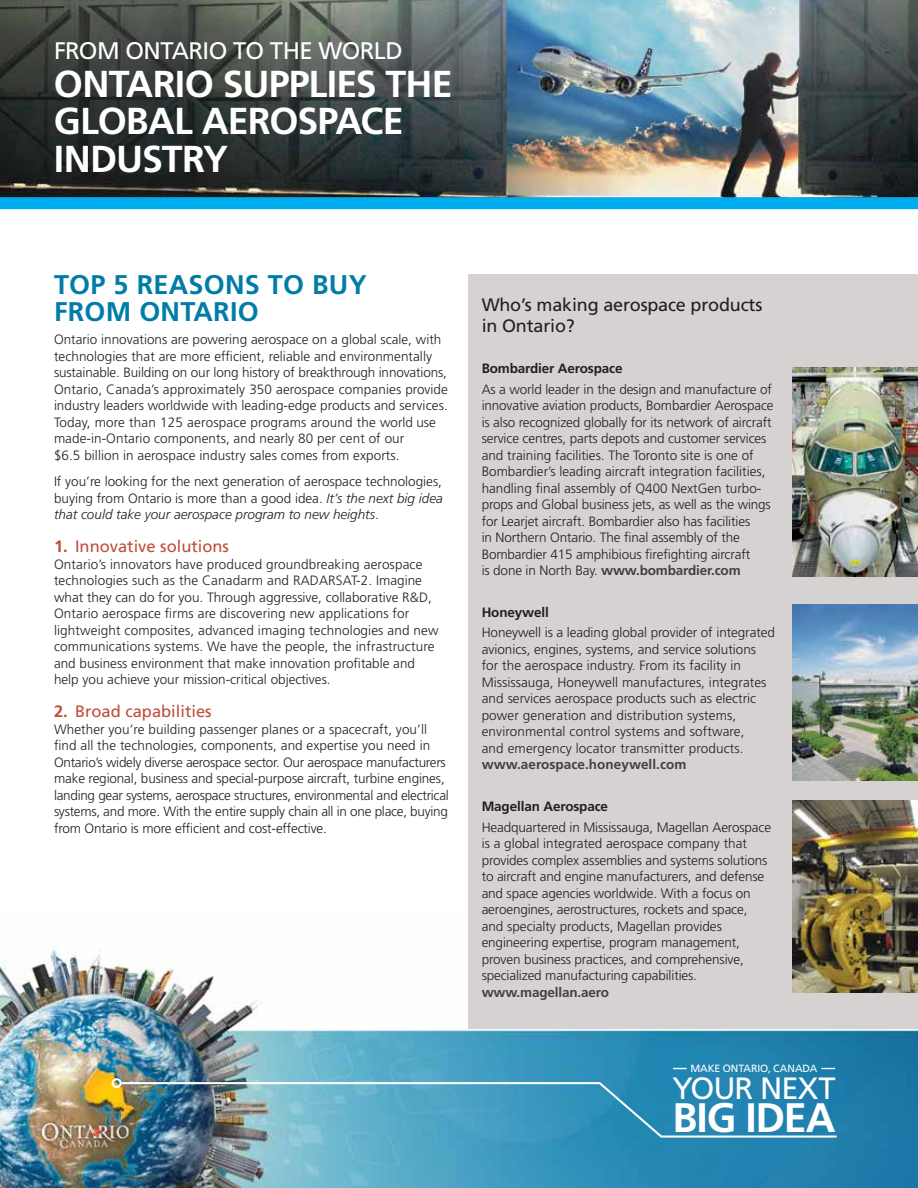
<style>
.page{position:relative;width:918px;height:1188px;background:#fff}
.page>*{position:absolute;margin:0;border:0;box-sizing:border-box;transform-origin:0 0}
.t1{font:700 41.25px "Frutiger LT Std";letter-spacing:-.025em;color:#fff}
.t2{font:700 37.5px/37.5px "Frutiger LT Std";letter-spacing:-.02em;color:#fff}
.t3{font:30.75px "Frutiger LT Std";letter-spacing:-.035em;color:#fff}
.t4{font:700 27px/27px "Frutiger LT Std";letter-spacing:.01em;color:#007da6}
.t5{font:24px "Frutiger LT Std";letter-spacing:-.025em;color:#fff}
.t6{font:18px/21px "Frutiger";letter-spacing:-.01em;color:#231f20}
.t7{font:16.5px "Frutiger LT Std";color:#be4f38}
.t8{font:300 13.5px/16.5px "Frutiger LT Std";color:#231f20}
.t9{font:700 13.5px "Frutiger";letter-spacing:-.01em;color:#231f20}
.t10{font:700 13.5px "Frutiger LT Std";letter-spacing:-.005em;color:#414042}
.t11{font:10.5px "Frutiger LT Std";letter-spacing:-.005em;color:#fff}
.s1{font-style:italic}
.s2{font-weight:700}
.s3{font-weight:700;color:#414042}
</style>
<div class="page">
<img style="left:0;top:0;width:918px;height:197px">
<img style="left:0;top:947px;width:918px;height:241px">
<div style="left:0;top:197px;width:918px;height:12px;background:#00aeef"></div>
<img style="left:119px;top:1081px;width:720px;height:58px">
<svg style="left:821px;top:1068px;width:14px;height:1px"></svg>
<svg style="left:673px;top:1068px;width:14px;height:1px"></svg>
<div style="left:112px;top:1078px;width:10px;height:10px;border:2px solid #fff;border-radius:50%"></div>
<div style="left:468px;top:274px;width:450px;height:754px;background:#d6d2d1"></div>
<img style="left:793px;top:368px;width:125px;height:209px">
<img style="left:793px;top:605px;width:125px;height:176px">
<img style="left:793px;top:801px;width:125px;height:191px">
<h3 class="t5" style="left:54px;top:37px;width:350px">FROM ONTARI O TO THE WORLD</h3>
<h2 class="t2" style="left:54px;top:65px;width:400px">Ontario supplies the global aerospace industry</h2>
<h3 class="t4" style="left:54px;top:271px;width:314px">Top 5 Reasons to Buy from Ontario</h3>
<p class="t8" style="left:54px;top:332px;width:395px">Ontario innovations are powering aerospace on a global scale, with technologies that are more efficient, reliable and environmentally sustainable. Building on our long history of breakthrough innovations, Ontario, Canada’s approximately 350 aerospace companies provide industry leaders worldwide with leading-edge products and services.<br>Today, more than 125 aerospace programs around the world use made-in-Ontario components, and nearly 80 per cent of our<br>$6.5 billion in aerospace industry sales comes from exports.</p>
<p class="t8" style="left:54px;top:473px;width:390px;text-align:justify">If you’re looking for the next generation of aerospace technologies, buying from Ontario is more than a good idea. <span class="s1">It’s the next big idea that could take your aerospace program to new heights</span>.</p>
<p class="t7" style="left:54px;top:537px;width:177px"><span class="s2">1.</span> INNOVATIVE SOLUTIONS</p>
<p class="t8" style="left:54px;top:556px;width:386px">Ontario’s innovators have produced groundbreaking aerospace technologies such as the Canadarm and RADARSAT-2. Imagine what they can do for you. Through aggressive, collaborative R&amp;D, Ontario aerospace firms are discovering new applications for lightweight composites, advanced imaging technologies and new communications systems. We have the people, the infrastructure and business environment that make innovation profitable and help you achieve your mission-critical objectives.</p>
<p class="t7" style="left:54px;top:702px;width:159px"><span class="s2">2.</span> BROAD CAPABILITIES</p>
<p class="t8" style="left:54px;top:721px;width:396px">Whether you’re building passenger planes or a spacecraft, you’ll find all the technologies, components, and expertise you need in Ontario’s widely diverse aerospace sector. Our aerospace manufacturers make regional, business and special-purpose aircraft, turbine engines, landing gear systems, aerospace structures, environmental and electrical systems, and more. With the entire supply chain all in one place, buying from Ontario is more efficient and cost-effective.</p>
<h3 class="t6" style="left:482px;top:294px;width:282px">Who’s making aerospace products in Ontario?</h3>
<p class="t9" style="left:482px;top:361px;width:142px">Bombardier Aerospace</p>
<p class="t8" style="left:482px;top:381px;width:293px">As a world leader in the design and manufacture of innovative aviation products, Bombardier Aerospace is also recognized globally for its network of aircraft service centres, parts depots and customer services and training facilities. The Toronto site is one of Bombardier’s leading aircraft integration facilities, handling final assembly of Q400 NextGen turbo&shy;props and Global business jets, as well as the wings for Learjet aircraft. Bombardier also has facilities<br>in Northern Ontario. The final assembly of the Bombardier 415 amphibious firefighting aircraft<br>is done in North Bay. <span class="s3">www.bombardier.com</span></p>
<p class="t9" style="left:482px;top:604px;width:69px">Honeywell</p>
<p class="t8" style="left:482px;top:625px;width:295px">Honeywell is a leading global provider of integrated avionics, engines, systems, and service solutions for the aerospace industry. From its facility in Mississauga, Honeywell manufactures, integrates and services aerospace products such as electric power generation and distribution systems, environmental control systems and software,<br>and emergency locator transmitter products.</p>
<p class="t10" style="left:482px;top:757px;width:206px">www.aerospace.honeywell.com</p>
<p class="t9" style="left:482px;top:798px;width:128px">Magellan Aerospace</p>
<p class="t8" style="left:482px;top:819px;width:291px">Headquartered in Mississauga, Magellan Aerospace is a global integrated aerospace company that provides complex assemblies and systems solutions to aircraft and engine manufacturers, and defense and space agencies worldwide. With a focus on aeroengines, aerostructures, rockets and space, and specialty products, Magellan provides engineering expertise, program management, proven business practices, and comprehensive, specialized manufacturing capabilities.</p>
<p class="t10" style="left:482px;top:984px;width:129px">www.magellan.aero</p>
<p class="t11" style="left:690px;top:1062px;width:129px">MAKE ONTARIO, CANADA</p>
<h3 class="t3" style="left:672px;top:1070px;width:165px">YOUR NEXT</h3>
<h1 class="t1" style="left:672px;top:1093px;width:165px">Big Idea</h1>
</div>
